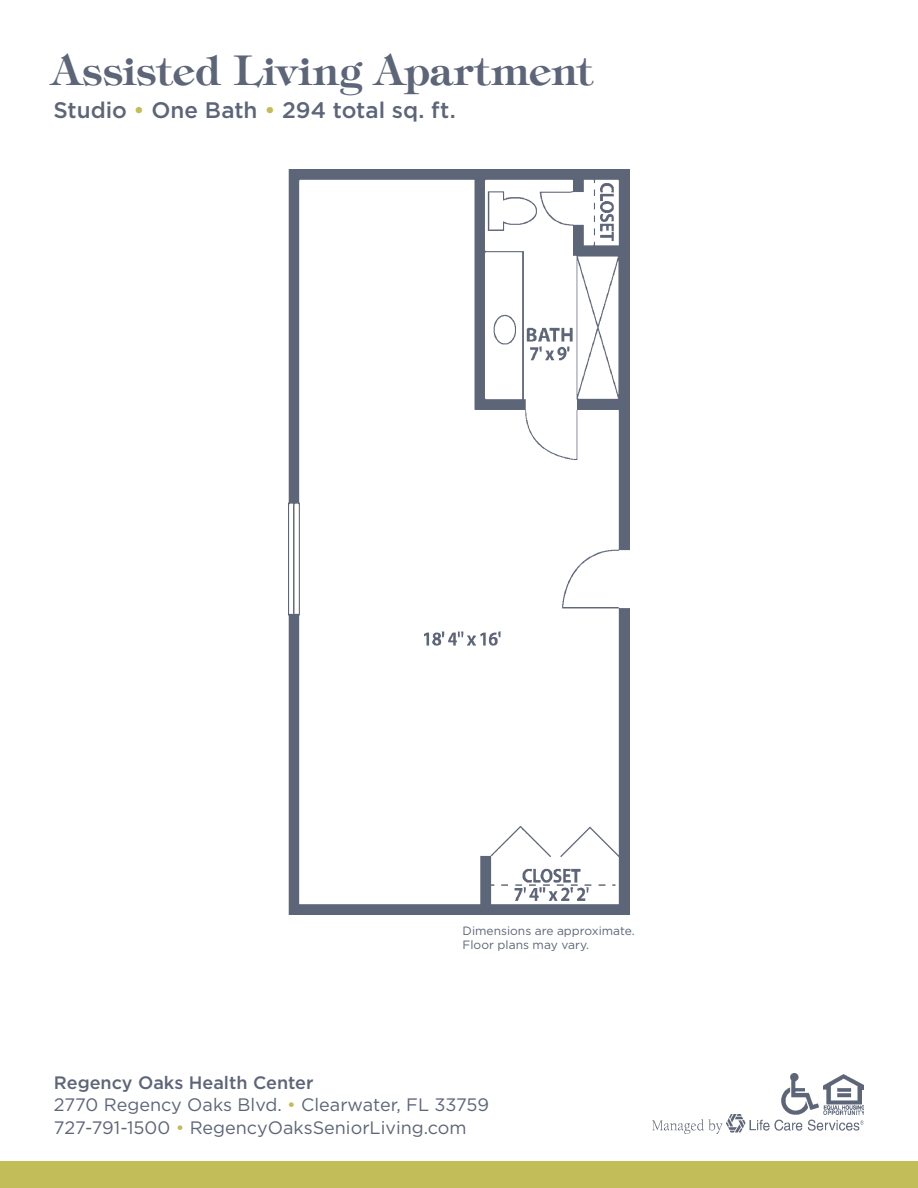
<style>
.page{position:relative;width:918px;height:1188px;background:#fff}
.page>*{position:absolute;margin:0;border:0;box-sizing:border-box;transform-origin:0 0}
.t1{font:600 41.25px "Tiffany Std";letter-spacing:.005em;color:#5d6578}
.t2{font:500 22.5px "Gotham";color:#5d6578}
.t3{font:18px "Gotham";color:#5d6578}
.t4{font:500 18px "Gotham";color:#5d6578}
.t5{font:12px "Gotham";color:#5d6578}
.s1{color:#c2bc59}
.s2{color:#fff}
</style>
<div class="page">
<img style="left:781px;top:1074px;width:38px;height:41px">
<img style="left:824px;top:1074px;width:40px;height:41px">
<img style="left:653px;top:1115px;width:211px;height:19px">
<div style="left:0;top:1161px;width:918px;height:27px;background:#c2bc59"></div>
<img style="left:289px;top:169px;width:340px;height:745px">
<p class="t1" style="left:52px;top:44px;width:542px">Assisted Living Apartment</p>
<p class="t2" style="left:53px;top:98px;width:404px">Studio <span class="s1">•</span> One Bath <span class="s1">•</span> 294 total sq. ft.</p>
<p class="t5" style="left:463px;top:924px;width:174px">Dimensions are approximate.</p>
<p class="t5" style="left:463px;top:938px;width:128px">Floor plans may vary.</p>
<p class="t4" style="left:54px;top:1072px;width:264px">Regency Oaks Health Center<span class="s2">.</span></p>
<p class="t3" style="left:54px;top:1095px;width:441px">2770 Regency Oaks Blvd. <span class="s1">•</span> Clearwater, FL 33759<span class="s2">.</span></p>
<p class="t3" style="left:54px;top:1117px;width:419px">727-791-1500 <span class="s1">•</span> RegencyOaksSeniorLiving.com<span class="s2">.</span></p>
</div>
